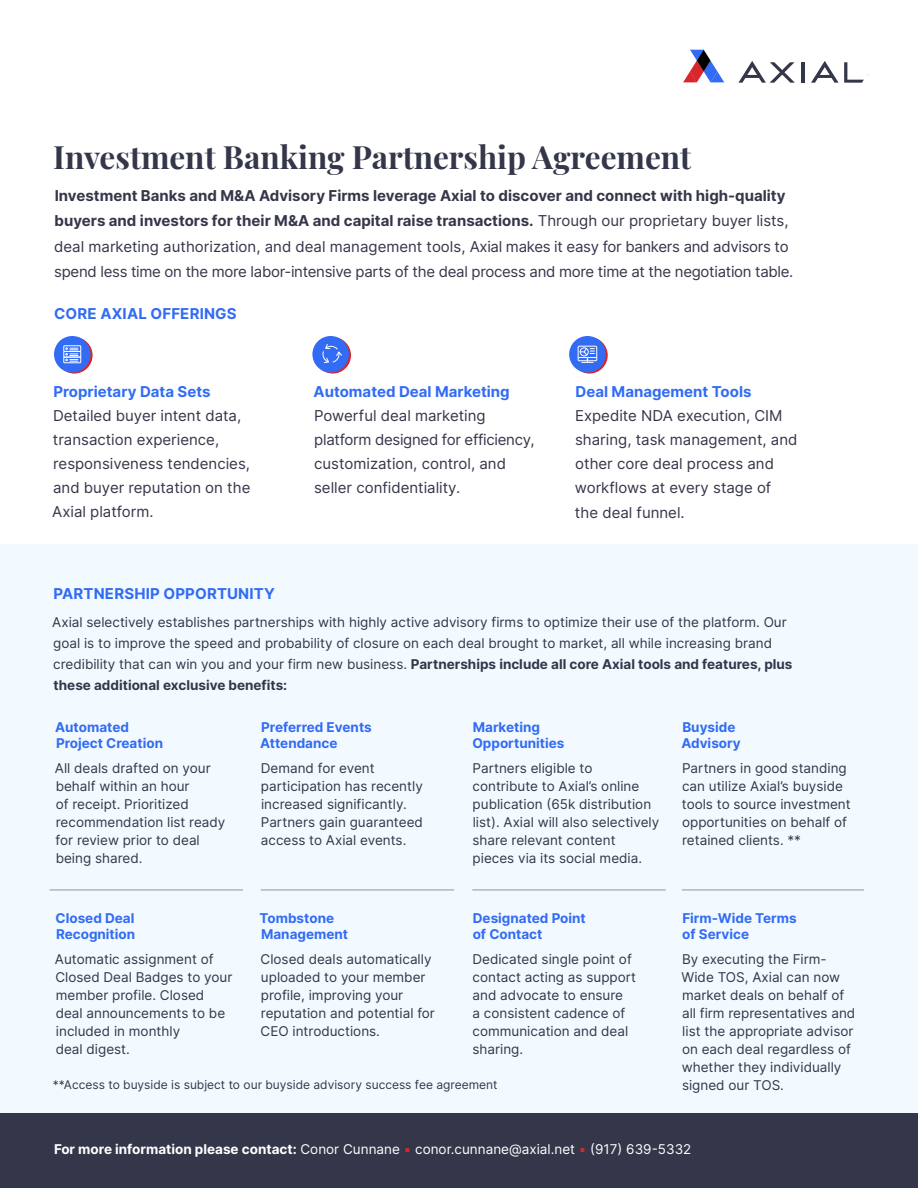
<style>
.page{position:relative;width:918px;height:1188px;background:#fff}
.page>*{position:absolute;margin:0;border:0;box-sizing:border-box;transform-origin:0 0}
.t1{font:700 31.5px "Playfair Display";color:#343649}
.Body{font:15px/25.5px "Inter";letter-spacing:-.02em;color:#343649}
.Body-2{font:15px/24px "Inter";color:#343649}
.Body-3{font:700 15px "Inter";color:#326cf4}
.Subhead{font:700 15px "Inter";letter-spacing:.01em;color:#326cf4}
.Body-4{font:13.5px/18px "Inter";color:#343649}
.Subhead-2{font:700 13.5px/16.2px "Inter";color:#326cf4}
.t2{font:13.5px "Inter";color:#fff}
.Body-5{font:12px "Inter";color:#343649}
.s1{font-weight:700}
.s2{color:#d7272b}
</style>
<div class="page">
<div style="left:0;top:544px;width:918px;height:644px;background:#f3faff"></div>
<svg style="left:739px;top:61px;width:130px;height:21px"></svg>
<svg style="left:683px;top:50px;width:41px;height:32px"></svg>
<svg style="left:314px;top:337px;width:37px;height:37px"></svg>
<div style="left:312px;top:336px;width:37px;height:37px;background:#326cf4;border-radius:50%"></div>
<svg style="left:322px;top:344px;width:20px;height:19px"></svg>
<svg style="left:56px;top:337px;width:37px;height:37px"></svg>
<div style="left:54px;top:336px;width:37px;height:37px;background:#326cf4;border-radius:50%"></div>
<div style="left:63px;top:345px;width:18px;height:7px;border:1px solid #fff"></div>
<div style="left:63px;top:351px;width:18px;height:7px;border:1px solid #fff"></div>
<div style="left:63px;top:357px;width:18px;height:6px;border:1px solid #fff"></div>
<svg style="left:65px;top:347px;width:13px;height:15px"></svg>
<svg style="left:571px;top:337px;width:37px;height:37px"></svg>
<div style="left:569px;top:336px;width:37px;height:37px;background:#326cf4;border-radius:50%"></div>
<div style="left:578px;top:346px;width:19px;height:15px;border:1px solid #fff"></div>
<svg style="left:578px;top:347px;width:19px;height:16px"></svg>
<hr style="left:50px;top:890px;width:193px;height:1px;background:#939598">
<hr style="left:261px;top:890px;width:193px;height:1px;background:#939598">
<hr style="left:472px;top:890px;width:194px;height:1px;background:#939598">
<hr style="left:682px;top:890px;width:182px;height:1px;background:#939598">
<div style="left:0;top:1113px;width:918px;height:75px;background:#343649"></div>
<p class="t1" style="left:53px;top:132px;width:639px">Investment Banking Partnership Agreement</p>
<p class="Body" style="left:54px;top:182px;width:741px"><span class="s1">Investment Banks and M&amp;A Advisory Firms leverage Axial to discover and connect with high-quality buyers and investors for their M&amp;A and capital raise transactions.</span> Through our proprietary buyer lists, deal marketing authorization, and deal management tools, Axial makes it easy for bankers and advisors to spend less time on the more labor-intensive parts of the deal process and more time at the negotiation table.</p>
<p class="Subhead" style="left:54px;top:302px;width:184px">CORE AXIAL OFFERINGS</p>
<p class="Body-3" style="left:53px;top:380px;width:159px">Proprietary Data Sets</p>
<p class="Body-2" style="left:52px;top:403px;width:200px">Detailed buyer intent data, transaction experience, responsiveness tendencies, and buyer reputation on the<br>Axial platform.</p>
<p class="Body-3" style="left:313px;top:380px;width:198px">Automated Deal Marketing</p>
<p class="Body-2" style="left:314px;top:403px;width:222px">Powerful deal marketing platform designed for efficiency, customization, control, and seller confidentiality.</p>
<p class="Body-3" style="left:575px;top:380px;width:178px">Deal Management Tools</p>
<p class="Body-2" style="left:575px;top:403px;width:224px">Expedite NDA execution, CIM sharing, task management, and other core deal process and workflows at every stage of</p>
<p class="Body-2" style="left:575px;top:500px;width:111px">the deal funnel.</p>
<p class="Subhead" style="left:54px;top:582px;width:223px">PARTNERSHIP OPPORTUNITY</p>
<p class="Body-4" style="left:52px;top:611px;width:742px;line-height:21px">Axial selectively establishes partnerships with highly active advisory firms to optimize their use of the platform. Our goal is to improve the speed and probability of closure on each deal brought to market, all while increasing brand credibility that can win you and your firm new business. <span class="s1">Partnerships include all core Axial tools and features, plus these additional exclusive benefits:</span></p>
<p class="Subhead-2" style="left:55px;top:719px;width:109px">Automated<br>Project Creation</p>
<p class="Body-4" style="left:55px;top:759px;width:172px">All deals drafted on your behalf within an hour<br>of receipt. Prioritized recommendation list ready for review prior to deal being shared.</p>
<p class="Subhead-2" style="left:472px;top:719px;width:94px">Marketing<br>Opportunities</p>
<p class="Body-4" style="left:472px;top:759px;width:188px">Partners eligible to contribute to Axial’s online publication (65k distribution list). Axial will also selectively share relevant content pieces via its social media.</p>
<p class="Subhead-2" style="left:681px;top:719px;width:61px">Buyside<br>Advisory</p>
<p class="Body-4" style="left:682px;top:759px;width:170px">Partners in good standing can utilize Axial’s buyside tools to source investment opportunities on behalf of retained clients. **</p>
<p class="Subhead-2" style="left:260px;top:719px;width:113px">Preferred Events<br>Attendance</p>
<p class="Body-4" style="left:261px;top:759px;width:164px">Demand for event participation has recently increased significantly.<br>Partners gain guaranteed access to Axial events.</p>
<p class="Subhead-2" style="left:56px;top:910px;width:81px">Closed Deal<br>Recognition</p>
<p class="Body-4" style="left:55px;top:950px;width:179px">Automatic assignment of<br>Closed Deal Badges to your member profile. Closed deal announcements to be included in monthly<br>deal digest.</p>
<p class="Subhead-2" style="left:260px;top:910px;width:90px">Tombstone<br>Management</p>
<p class="Body-4" style="left:261px;top:950px;width:176px">Closed deals automatically uploaded to your member profile, improving your reputation and potential for<br>CEO introductions.</p>
<p class="Subhead-2" style="left:473px;top:910px;width:115px">Designated Point of Contact</p>
<p class="Body-4" style="left:472px;top:950px;width:165px">Dedicated single point of contact acting as support and advocate to ensure<br>a consistent cadence of communication and deal sharing.</p>
<p class="Subhead-2" style="left:682px;top:910px;width:116px">Firm-Wide Terms of Service</p>
<p class="Body-4" style="left:682px;top:950px;width:175px">By executing the Firm-<br>Wide TOS, Axial can now market deals on behalf of all firm representatives and list the appropriate advisor on each deal regardless of whether they individually</p>
<p class="Body-5" style="left:53px;top:1076px;width:446px">**Access to buyside is subject to our buyside advisory success fee agreement</p>
<p class="Body-4" style="left:682px;top:1076px;width:104px">signed our TOS.</p>
<p class="t2" style="left:54px;top:1139px;width:639px"><span class="s1">For more information please contact:</span> Conor Cunnane <span class="s2">▪</span> conor.cunnane@axial.net <span class="s2">▪</span> (917) 639-5332</p>
</div>
